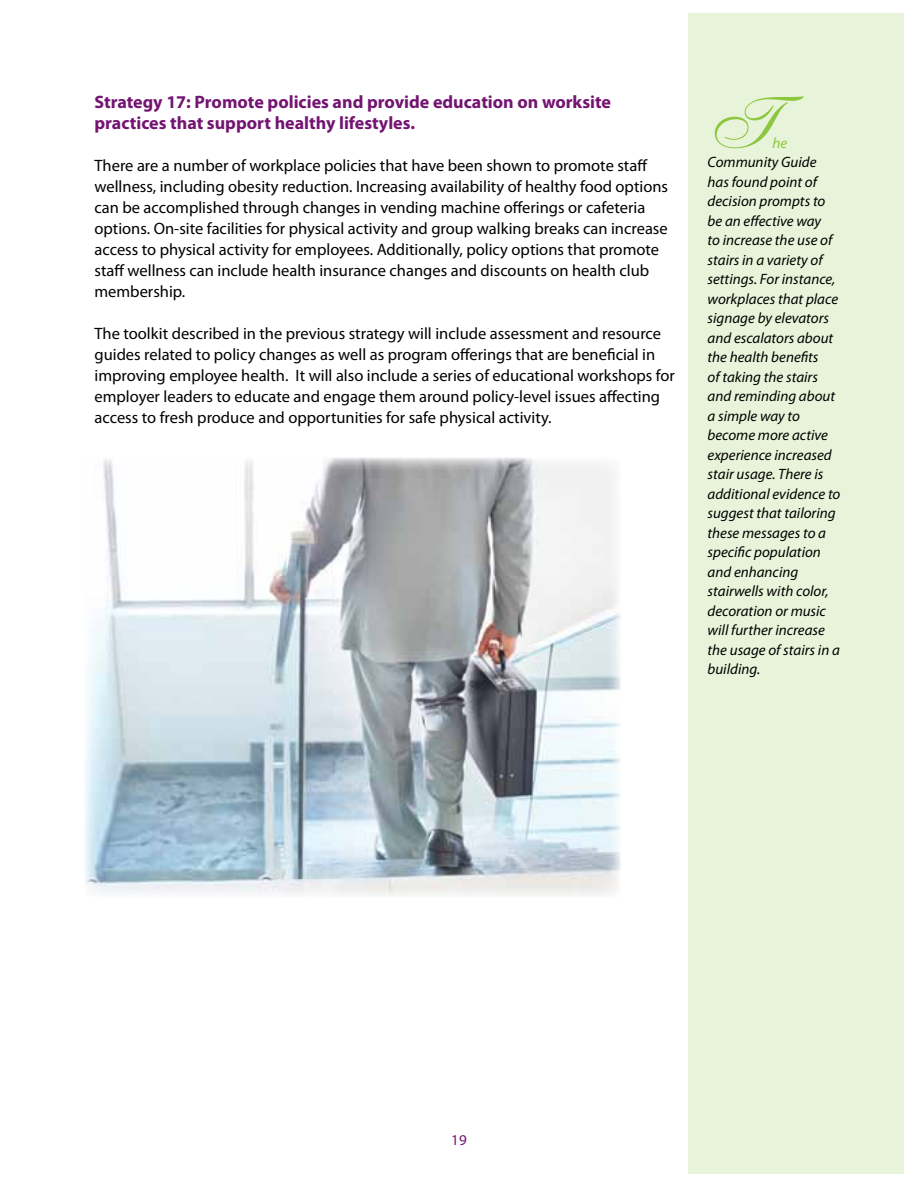
<style>
.page{position:relative;width:918px;height:1188px;background:#fff}
.page>*{position:absolute;margin:0;border:0;box-sizing:border-box;transform-origin:0 0}
.t1{font:72px "Shelley Allegro BT";color:#8dc63f}
.t2{font:700 18px/21px "Myriad Pro";color:#731472}
.t3{font:16.5px/21px "Myriad Pro";color:#000}
.t4{font:italic 15px/19.5px "Myriad Pro";color:#000}
.t5{font:italic 15px "Myriad Pro";color:#8dc63f}
.t6{font:15px "Myriad Pro";color:#731472}
</style>
<div class="page">
<div style="left:688px;top:14px;width:216px;height:1160px;background:#e8f4d9"></div>
<img style="left:85px;top:457px;width:536px;height:439px">
<p class="t2" style="left:94px;top:91px;width:518px">Strategy 17: Promote policies and provide education on worksite practices that support healthy lifestyles.</p>
<p class="t3" style="left:94px;top:155px;width:575px">There are a number of workplace policies that have been shown to promote staff wellness, including obesity reduction. Increasing availability of healthy food options can be accomplished through changes in vending machine offerings or cafeteria options. On-site facilities for physical activity and group walking breaks can increase access to physical activity for employees. Additionally, policy options that promote staff wellness can include health insurance changes and discounts on health club membership.</p>
<p class="t3" style="left:94px;top:323px;width:582px">The toolkit described in the previous strategy will include assessment and resource guides related to policy changes as well as program offerings that are beneficial in improving employee health. It will also include a series of educational workshops for employer leaders to educate and engage them around policy-level issues affecting access to fresh produce and opportunities for safe physical activity.</p>
<h1 class="t1" style="left:708px;top:80px;width:67px">T</h1>
<p class="t5" style="left:773px;top:134px;width:16px">he</p>
<p class="t4" style="left:708px;top:152px;width:134px">Community Guide has found point of decision prompts to be an effective way<br>to increase the use of stairs in a variety of settings. For instance, workplaces that place signage by elevators and escalators about the health benefits<br>of taking the stairs and reminding about a simple way to become more active experience increased stair usage. There is additional evidence to suggest that tailoring these messages to a specific population and enhancing stairwells with color, decoration or music will further increase the usage of stairs in a building.</p>
<p class="t6" style="left:451px;top:1131px;width:17px">19</p>
</div>
